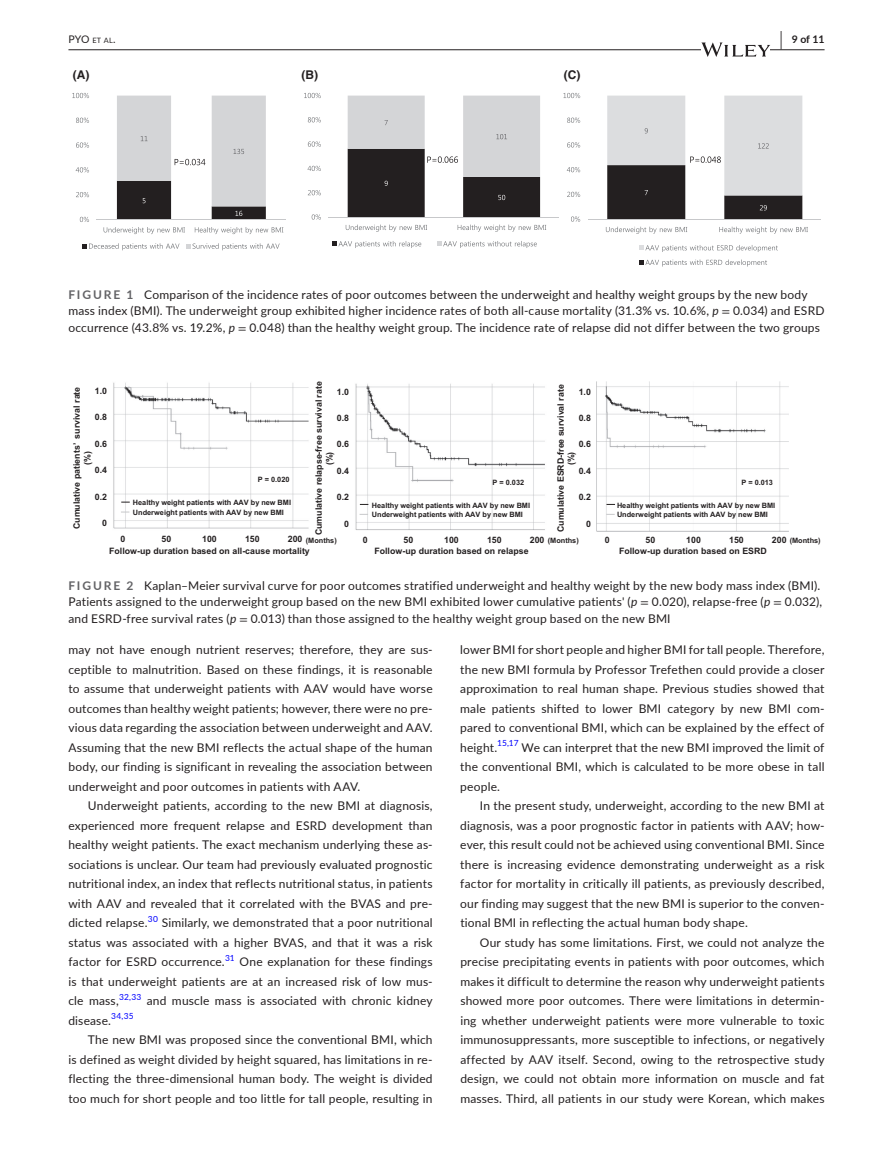
<style>
.page{position:relative;width:893px;height:1174px;background:#fff}
.page>*{position:absolute;margin:0;border:0;box-sizing:border-box;transform-origin:0 0}
.t1{font:12px/19.5px "Lato";letter-spacing:.015em;color:#231f20;text-align:justify}
.t2{font:700 12px "Helvetica";color:#231f20}
.t3{font:10.5px "Lato";color:#231f20}
.t4{font:700 10.5px "Lato";color:#231f20}
.t5{font:700 8.85px/10.5px "Arial";color:#231f20;text-align:center}
.t6{font:8.4px "Lato";color:#00f}
.t7{font:700 7.35px/9.4px "Arial";color:#231f20}
.s1{font-size:7.35px}
.s2{font-size:19.5px}
.s3{font-weight:700;color:#636366}
.s4{font-style:italic}
.s5{font-family:"STIX"}
</style>
<div class="page">
<hr style="left:68px;top:49px;width:756px;height:1px;background:#231f20">
<svg style="left:701px;top:42px;width:69px;height:15px"></svg>
<hr style="left:97px;top:219px;width:189px;height:1px;background:#c7c8ca">
<svg style="left:80px;top:217px;width:9px;height:5px"></svg>
<svg style="left:76px;top:192px;width:13px;height:5px"></svg>
<svg style="left:76px;top:167px;width:13px;height:5px"></svg>
<svg style="left:76px;top:142px;width:13px;height:6px"></svg>
<svg style="left:76px;top:118px;width:13px;height:5px"></svg>
<svg style="left:72px;top:93px;width:17px;height:5px"></svg>
<svg style="left:104px;top:227px;width:179px;height:7px"></svg>
<svg style="left:82px;top:243px;width:98px;height:7px"></svg>
<svg style="left:186px;top:243px;width:94px;height:7px"></svg>
<hr style="left:328px;top:217px;width:231px;height:1px;background:#c7c8ca">
<svg style="left:312px;top:214px;width:9px;height:6px"></svg>
<svg style="left:308px;top:190px;width:13px;height:5px"></svg>
<svg style="left:307px;top:166px;width:14px;height:5px"></svg>
<svg style="left:308px;top:141px;width:13px;height:6px"></svg>
<svg style="left:308px;top:117px;width:13px;height:5px"></svg>
<svg style="left:304px;top:93px;width:17px;height:5px"></svg>
<svg style="left:346px;top:225px;width:200px;height:7px"></svg>
<svg style="left:332px;top:241px;width:89px;height:7px"></svg>
<svg style="left:437px;top:241px;width:100px;height:7px"></svg>
<svg style="left:117px;top:96px;width:149px;height:123px"></svg>
<svg style="left:348px;top:96px;width:192px;height:121px"></svg>
<hr style="left:588px;top:219px;width:233px;height:1px;background:#c7c8ca">
<svg style="left:571px;top:216px;width:9px;height:6px"></svg>
<svg style="left:567px;top:192px;width:13px;height:5px"></svg>
<svg style="left:567px;top:167px;width:13px;height:5px"></svg>
<svg style="left:567px;top:142px;width:13px;height:5px"></svg>
<svg style="left:567px;top:118px;width:13px;height:5px"></svg>
<svg style="left:563px;top:93px;width:17px;height:5px"></svg>
<svg style="left:606px;top:227px;width:202px;height:7px"></svg>
<svg style="left:639px;top:245px;width:139px;height:7px"></svg>
<svg style="left:639px;top:259px;width:128px;height:7px"></svg>
<svg style="left:607px;top:96px;width:195px;height:123px"></svg>
<img style="left:113px;top:382px;width:676px;height:150px">
<p class="t3" style="left:68px;top:31px;width:49px">PYO <span class="s1">et al</span>.</p>
<p class="t4" style="left:780px;top:31px;width:46px"><span class="s2">|</span> 9 of 11</p>
<p class="t2" style="left:73px;top:68px;width:18px">(A)</p>
<p class="t2" style="left:302px;top:68px;width:18px">(B)</p>
<p class="t2" style="left:564px;top:68px;width:18px">(C)</p>
<p class="t1" style="left:68px;top:286px;width:758px;line-height:16.5px;text-align:left"><span class="s3">FIGURE 1</span> Comparison of the incidence rates of poor outcomes between the underweight and healthy weight groups by the new body mass index (BMI). The underweight group exhibited higher incidence rates of both all-cause mortality (31.3% vs. 10.6%, <span class="s4">p</span> <span class="s5">=</span> 0.034) and ESRD occurrence (43.8% vs. 19.2%, <span class="s4">p</span> <span class="s5">=</span> 0.048) than the healthy weight group. The incidence rate of relapse did not differ between the two groups</p>
<p class="t5" style="left:72px;top:529px;width:144px;rotate:-90deg">Cumulative patients’ survival rate (%)</p>
<p class="t5" style="left:95px;top:386px;width:14px">1.0</p>
<p class="t5" style="left:95px;top:412px;width:14px">0.8</p>
<p class="t5" style="left:95px;top:439px;width:14px">0.6</p>
<p class="t5" style="left:95px;top:465px;width:14px">0.4</p>
<p class="t5" style="left:95px;top:491px;width:14px">0.2</p>
<p class="t5" style="left:102px;top:518px;width:6px">0</p>
<p class="t5" style="left:314px;top:535px;width:155px;rotate:-90deg">Cumulative relapse-free survival rate (%)</p>
<p class="t5" style="left:337px;top:386px;width:14px">1.0</p>
<p class="t5" style="left:337px;top:413px;width:14px">0.8</p>
<p class="t5" style="left:337px;top:439px;width:14px">0.6</p>
<p class="t5" style="left:337px;top:466px;width:14px">0.4</p>
<p class="t5" style="left:337px;top:492px;width:14px">0.2</p>
<p class="t5" style="left:344px;top:518px;width:6px">0</p>
<p class="t7" style="left:258px;top:475px;width:33px">P = 0.020</p>
<p class="t7" style="left:133px;top:498px;width:160px">Healthy weight patients with AAV by new BMI<br>Underweight patients with AAV by new BMI</p>
<p class="t5" style="left:121px;top:534px;width:6px">0</p>
<p class="t5" style="left:161px;top:534px;width:11px">50</p>
<p class="t5" style="left:202px;top:534px;width:16px">100</p>
<p class="t5" style="left:245px;top:534px;width:16px">150</p>
<p class="t5" style="left:288px;top:534px;width:16px">200</p>
<p class="t7" style="left:306px;top:535px;width:33px">(Months)</p>
<p class="t7" style="left:493px;top:478px;width:33px">P = 0.032</p>
<p class="t7" style="left:372px;top:500px;width:160px">Healthy weight patients with AAV by new BMI<br>Underweight patients with AAV by new BMI</p>
<p class="t5" style="left:556px;top:532px;width:149px;rotate:-90deg">Cumulative ESRD-free survival rate (%)</p>
<p class="t5" style="left:579px;top:386px;width:14px">1.0</p>
<p class="t5" style="left:579px;top:413px;width:14px">0.8</p>
<p class="t5" style="left:579px;top:439px;width:14px">0.6</p>
<p class="t5" style="left:579px;top:466px;width:14px">0.4</p>
<p class="t5" style="left:579px;top:492px;width:14px">0.2</p>
<p class="t5" style="left:586px;top:518px;width:6px">0</p>
<p class="t7" style="left:741px;top:478px;width:33px">P = 0.013</p>
<p class="t7" style="left:617px;top:500px;width:160px">Healthy weight patients with AAV by new BMI<br>Underweight patients with AAV by new BMI</p>
<p class="t5" style="left:363px;top:535px;width:6px">0</p>
<p class="t5" style="left:404px;top:535px;width:11px">50</p>
<p class="t5" style="left:444px;top:535px;width:16px">100</p>
<p class="t5" style="left:487px;top:535px;width:16px">150</p>
<p class="t5" style="left:530px;top:535px;width:16px">200</p>
<p class="t5" style="left:605px;top:535px;width:6px">0</p>
<p class="t5" style="left:646px;top:535px;width:11px">50</p>
<p class="t5" style="left:686px;top:535px;width:16px">100</p>
<p class="t5" style="left:729px;top:535px;width:16px">150</p>
<p class="t5" style="left:772px;top:535px;width:16px">200</p>
<p class="t7" style="left:548px;top:536px;width:33px">(Months)</p>
<p class="t7" style="left:790px;top:536px;width:33px">(Months)</p>
<p class="t5" style="left:109px;top:546px;width:202px">Follow-up duration based on all-cause mortality</p>
<p class="t5" style="left:374px;top:546px;width:156px">Follow-up duration based on relapse</p>
<p class="t5" style="left:619px;top:546px;width:149px">Follow-up duration based on ESRD</p>
<p class="t1" style="left:68px;top:577px;width:755px;line-height:16.5px;text-align:left"><span class="s3">FIGURE 2</span> Kaplan–Meier survival curve for poor outcomes stratified underweight and healthy weight by the new body mass index (BMI).<br>Patients assigned to the underweight group based on the new BMI exhibited lower cumulative patients' (<span class="s4">p</span> <span class="s5">=</span> 0.020), relapse-free (<span class="s4">p</span> <span class="s5">=</span> 0.032), and ESRD-free survival rates (<span class="s4">p</span> <span class="s5">=</span> 0.013) than those assigned to the healthy weight group based on the new BMI</p>
<p class="t1" style="left:68px;top:639px;width:366px">may not have enough nutrient reserves; therefore, they are sus&shy;ceptible to malnutrition. Based on these findings, it is reasonable to assume that underweight patients with AAV would have worse outcomes than healthy weight patients; however, there were no pre&shy;vious data regarding the association between underweight and AAV.<br>Assuming that the new BMI reflects the actual shape of the human body, our finding is significant in revealing the association between underweight and poor outcomes in patients with AAV.</p>
<p class="t1" style="left:68px;top:795px;width:366px;text-indent:20px">Underweight patients, according to the new BMI at diagnosis, experienced more frequent relapse and ESRD development than healthy weight patients. The exact mechanism underlying these as&shy;sociations is unclear. Our team had previously evaluated prognostic nutritional index, an index that reflects nutritional status, in patients with AAV and revealed that it correlated with the BVAS and pre&shy;dicted relapse.<sup>30</sup> Similarly, we demonstrated that a poor nutritional status was associated with a higher BVAS, and that it was a risk factor for ESRD occurrence.</p>
<p class="t6" style="left:225px;top:952px;width:11px">31</p>
<p class="t1" style="left:68px;top:951px;width:366px;text-indent:171px">One explanation for these findings is that underweight patients are at an increased risk of low mus&shy;cle mass,<sup>32,33</sup> and muscle mass is associated with chronic kidney disease.<sup>34,35</sup></p>
<p class="t1" style="left:68px;top:1029px;width:366px;text-indent:20px">The new BMI was proposed since the conventional BMI, which is defined as weight divided by height squared, has limitations in re&shy;flecting the three-dimensional human body. The weight is divided too much for short people and too little for tall people, resulting in</p>
<p class="t1" style="left:460px;top:639px;width:366px">lower BMI for short people and higher BMI for tall people. Therefore, the new BMI formula by Professor Trefethen could provide a closer approximation to real human shape. Previous studies showed that male patients shifted to lower BMI category by new BMI com&shy;pared to conventional BMI, which can be explained by the effect of height.</p>
<p class="t6" style="left:497px;top:737px;width:23px">15,17</p>
<p class="t1" style="left:460px;top:737px;width:366px;text-indent:61px">We can interpret that the new BMI improved the limit of the conventional BMI, which is calculated to be more obese in tall people.</p>
<p class="t1" style="left:460px;top:795px;width:366px;text-indent:20px">In the present study, underweight, according to the new BMI at diagnosis, was a poor prognostic factor in patients with AAV; how&shy;ever, this result could not be achieved using conventional BMI. Since there is increasing evidence demonstrating underweight as a risk factor for mortality in critically ill patients, as previously described, our finding may suggest that the new BMI is superior to the conven&shy;tional BMI in reflecting the actual human body shape.</p>
<p class="t1" style="left:460px;top:932px;width:366px;text-indent:20px">Our study has some limitations. First, we could not analyze the precise precipitating events in patients with poor outcomes, which makes it difficult to determine the reason why underweight patients showed more poor outcomes. There were limitations in determin&shy;ing whether underweight patients were more vulnerable to toxic immunosuppressants, more susceptible to infections, or negatively affected by AAV itself. Second, owing to the retrospective study design, we could not obtain more information on muscle and fat masses. Third, all patients in our study were Korean, which makes</p>
</div>
